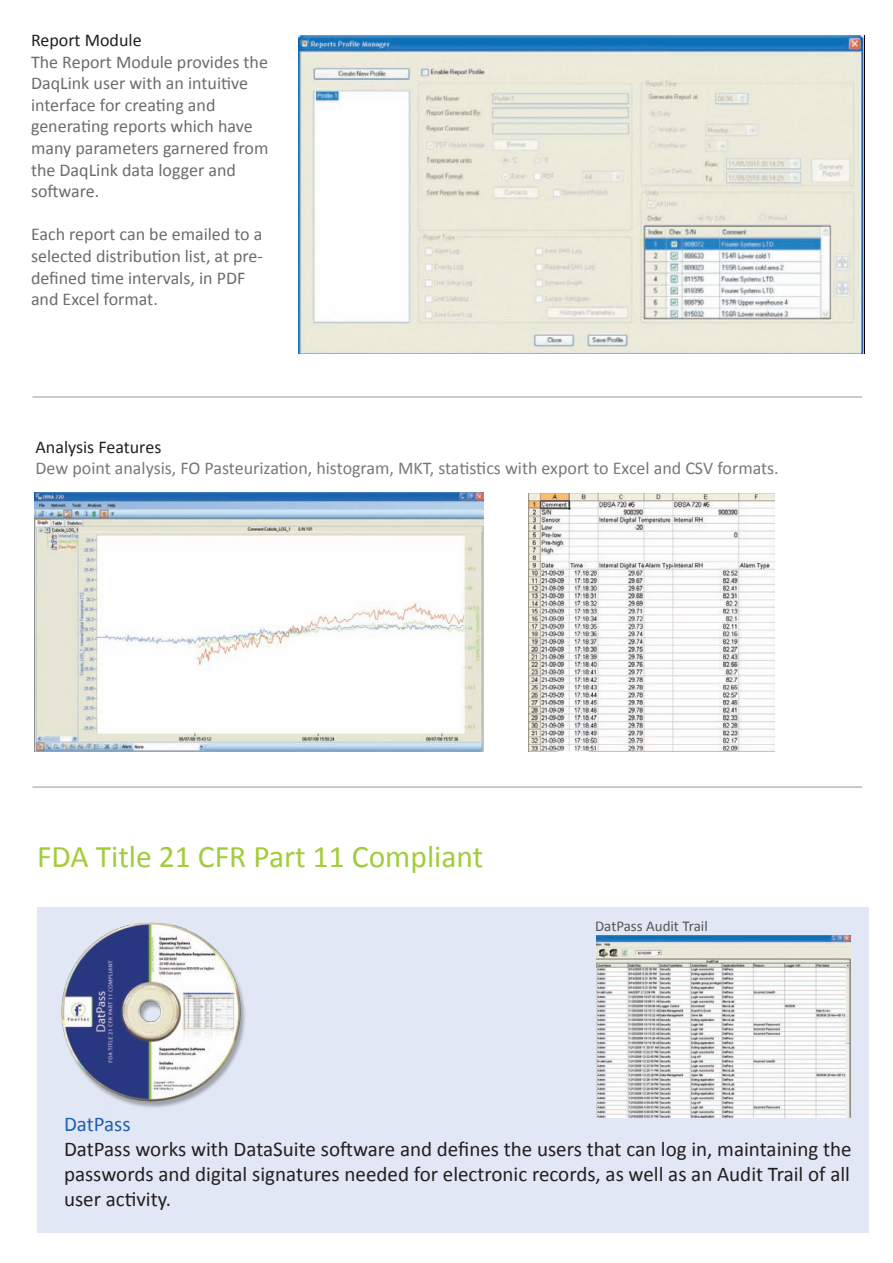
<style>
.page{position:relative;width:893px;height:1263px;background:#fff}
.page>*{position:absolute;margin:0;border:0;box-sizing:border-box;transform-origin:0 0}
.t1{font:31.5px "Calibri";color:#a2cc39}
.t2{font:21px/25.2px "Calibri";color:#231f20}
.t3{font:18px/21.6px "Calibri";color:#6d6c6d}
.t4{font:18px/21.6px "Calibri";color:#787877}
.t5{font:15px "Calibri";color:#565656}
.s1{color:#231f20}
.s2{color:#1f60ac}
</style>
<div class="page">
<img style="left:299px;top:36px;width:566px;height:317px">
<img style="left:35px;top:493px;width:449px;height:259px">
<img style="left:529px;top:494px;width:245px;height:258px">
<div style="left:37px;top:907px;width:831px;height:325px;background:#e1e7f4"></div>
<img style="left:596px;top:935px;width:255px;height:182px">
<img style="left:61px;top:922px;width:184px;height:186px">
<p class="t3" style="left:31px;top:28px;width:239px"><span class="s1">Report Module<br></span>The Report Module provides the<br>DaqLink user with an intuitive interface for creating and generating reports which have many parameters garnered from the DaqLink data logger and software.</p>
<p class="t3" style="left:31px;top:223px;width:234px">Each report can be emailed to a selected distribution list, at pre&shy;defined time intervals, in PDF and Excel format.</p>
<p class="t4" style="left:36px;top:435px;width:745px"><span class="s1">Analysis Features<br></span>Dew point analysis, FO Pasteurization, histogram, MKT, statistics with export to Excel and CSV formats.</p>
<p class="t1" style="left:37px;top:836px;width:448px">FDA Title 21 CFR Part 11 Compliant</p>
<p class="t5" style="left:595px;top:917px;width:114px">DatPass Audit Trail</p>
<p class="t2" style="left:64px;top:1110px;width:789px"><span class="s2">DatPass<br></span>DatPass works with DataSuite software and defines the users that can log in, maintaining the passwords and digital signatures needed for electronic records, as well as an Audit Trail of all user activity.</p>
</div>
